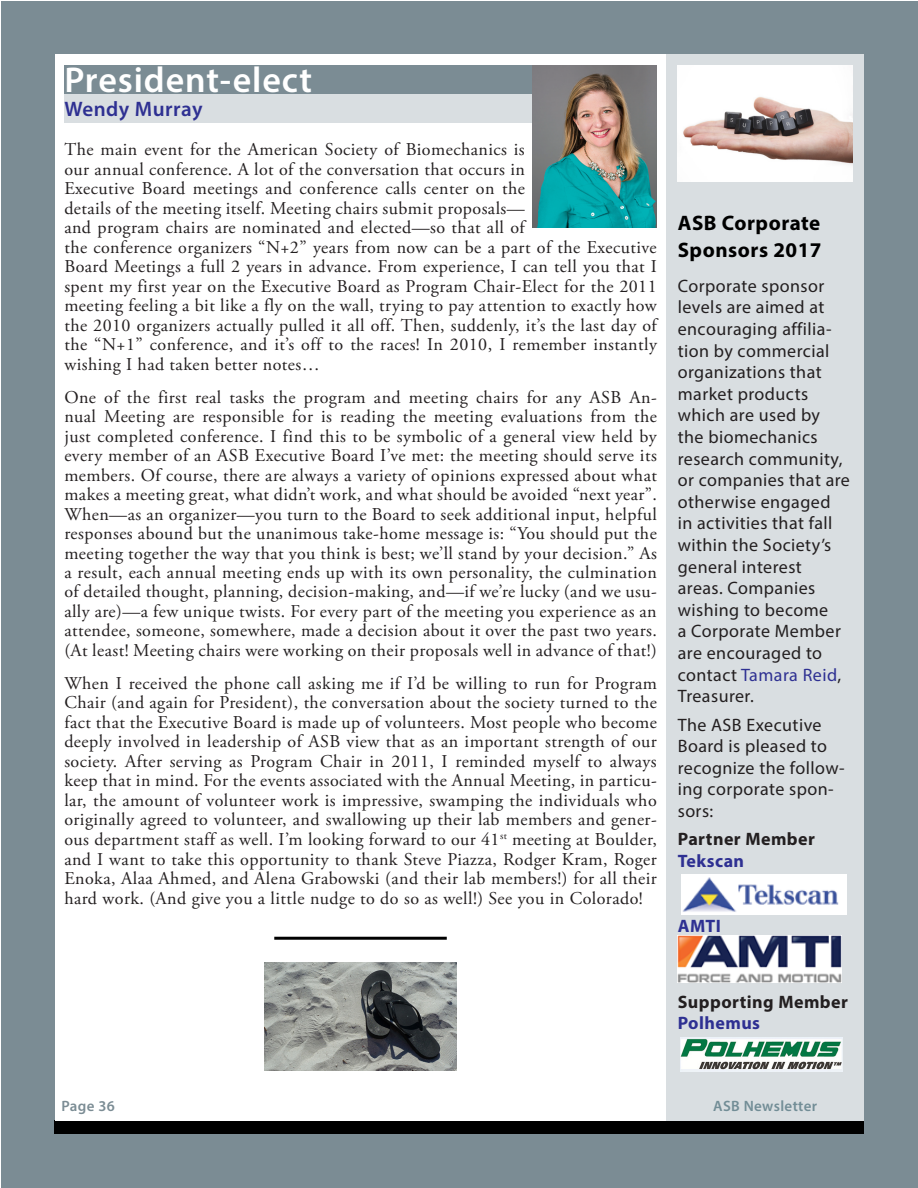
<style>
.page{position:relative;width:918px;height:1188px;background:#fff}
.page>*{position:absolute;margin:0;border:0;box-sizing:border-box;transform-origin:0 0}
.Address{font:600 36px "Myriad Pro";letter-spacing:.025em;color:#fff}
.Sidebar{font:700 21px/27px "Myriad Pro";letter-spacing:.025em;color:#000}
.Address-2{font:600 21px "Myriad Pro";letter-spacing:.025em;color:#2e3092}
.Body{font:18px/19.5px "Adobe Garamond Pro";letter-spacing:.025em;color:#231f20;text-align:justify}
.ASB{font:18px/21.6px "Myriad Pro";letter-spacing:.025em;color:#231f20}
.ASB-2{font:700 18px "Myriad Pro";letter-spacing:.025em;color:#231f20}
.ASB-3{font:700 18px "Myriad Pro";letter-spacing:.025em;color:#2e3092}
.t1{font:600 15px "Myriad Pro";letter-spacing:.025em;color:#728d96}
.t2{font:600 15px "Myriad Pro";letter-spacing:.025em;color:#7b8c94}
.s1{color:#2e3092}
</style>
<div class="page">
<div style="left:2px;top:2px;width:916px;height:1186px;background:#7b8c94"></div>
<div style="left:54px;top:1120px;width:810px;height:14px;background:#000"></div>
<div style="left:55px;top:54px;width:611px;height:1066px;background:#fff"></div>
<div style="left:666px;top:54px;width:198px;height:1066px;background:#d9dee1"></div>
<div style="left:64px;top:94px;width:593px;height:29px;background:#d9dee1"></div>
<div style="left:64px;top:65px;width:593px;height:29px;background:#7b8c94"></div>
<img style="left:678px;top:65px;width:175px;height:117px">
<img style="left:678px;top:935px;width:164px;height:48px">
<img style="left:682px;top:875px;width:164px;height:39px">
<img style="left:532px;top:65px;width:125px;height:162px">
<img style="left:680px;top:1037px;width:162px;height:34px">
<img style="left:265px;top:963px;width:192px;height:108px">
<hr style="left:274px;top:937px;width:173px;height:3px;background:#000">
<p class="Address" style="left:64px;top:57px;width:249px">President-elect</p>
<p class="Address-2" style="left:64px;top:96px;width:140px">Wendy Murray</p>
<p class="Body" style="left:64px;top:140px;width:594px;text-align:left">The main event for the American Society of Biomechanics is<br>our annual conference. A lot of the conversation that occurs in<br>Executive Board meetings and conference calls center on the<br>details of the meeting itself. Meeting chairs submit proposals—<br>and program chairs are nominated and elected—so that all of<br>the conference organizers “N+2” years from now can be a part of the Executive Board Meetings a full 2 years in advance. From experience, I can tell you that I spent my first year on the Executive Board as Program Chair-Elect for the 2011 meeting feeling a bit like a fly on the wall, trying to pay attention to exactly how the 2010 organizers actually pulled it all off. Then, suddenly, it’s the last day of the “N+1” conference, and it’s off to the races! In 2010, I remember instantly wishing I had taken better notes…</p>
<p class="Body" style="left:64px;top:388px;width:594px">One of the first real tasks the program and meeting chairs for any ASB An&shy;nual Meeting are responsible for is reading the meeting evaluations from the just completed conference. I find this to be symbolic of a general view held by every member of an ASB Executive Board I’ve met: the meeting should serve its members. Of course, there are always a variety of opinions expressed about what makes a meeting great, what didn’t work, and what should be avoided “next year”.<br>When—as an organizer—you turn to the Board to seek additional input, helpful responses abound but the unanimous take-home message is: “You should put the meeting together the way that you think is best; we’ll stand by your decision.” As a result, each annual meeting ends up with its own personality, the culmination of detailed thought, planning, decision-making, and—if we’re lucky (and we usu&shy;ally are)—a few unique twists. For every part of the meeting you experience as an attendee, someone, somewhere, made a decision about it over the past two years. (At least! Meeting chairs were working on their proposals well in advance of that!)</p>
<p class="Body" style="left:64px;top:674px;width:594px">When I received the phone call asking me if I’d be willing to run for Program Chair (and again for President), the conversation about the society turned to the fact that the Executive Board is made up of volunteers. Most people who become deeply involved in leadership of ASB view that as an important strength of our society. After serving as Program Chair in 2011, I reminded myself to always keep that in mind. For the events associated with the Annual Meeting, in particu&shy;lar, the amount of volunteer work is impressive, swamping the individuals who originally agreed to volunteer, and swallowing up their lab members and gener&shy;ous department staff as well. I’m looking forward to our 41<sup>st</sup> meeting at Boulder, and I want to take this opportunity to thank Steve Piazza, Rodger Kram, Roger Enoka, Alaa Ahmed, and Alena Grabowski (and their lab members!) for all their hard work. (And give you a little nudge to do so as well!) See you in Colorado!</p>
<p class="Sidebar" style="left:678px;top:208px;width:145px">ASB Corporate<br>Sponsors 2017</p>
<p class="ASB" style="left:678px;top:275px;width:174px">Corporate sponsor levels are aimed at encouraging affilia&shy;tion by commercial organizations that market products which are used by the biomechanics research community, or companies that are otherwise engaged<br>in activities that fall within the Society’s general interest areas. Companies wishing to become<br>a Corporate Member are encouraged to contact <span class="s1">Tamara Reid</span>,<br>Treasurer.</p>
<p class="ASB" style="left:678px;top:713px;width:168px">The ASB Executive<br>Board is pleased to recognize the follow&shy;ing corporate spon&shy;sors:</p>
<p class="ASB-2" style="left:678px;top:827px;width:139px">Partner Member</p>
<p class="ASB-3" style="left:678px;top:849px;width:68px">Tekscan</p>
<p class="ASB-3" style="left:678px;top:914px;width:45px">AMTI</p>
<p class="ASB-2" style="left:678px;top:990px;width:172px">Supporting Member</p>
<p class="ASB-3" style="left:678px;top:1011px;width:84px">Polhemus</p>
<p class="t2" style="left:62px;top:1096px;width:55px">Page 36</p>
<p class="t1" style="left:713px;top:1096px;width:106px">ASB Newsletter</p>
</div>
